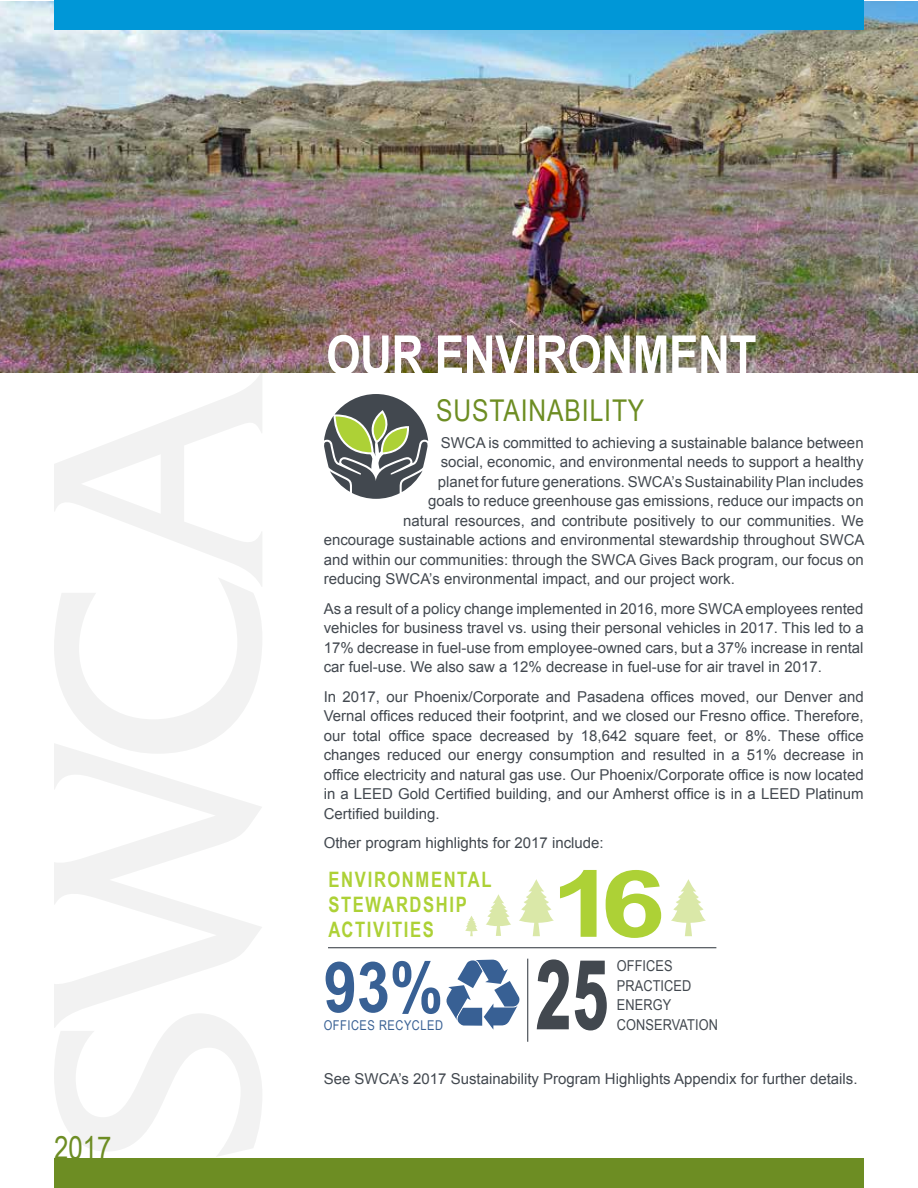
<style>
.page{position:relative;width:918px;height:1188px;background:#fff}
.page>*{position:absolute;margin:0;border:0;box-sizing:border-box;transform-origin:0 0}
.t1{font:700 95.1px "Arial Narrow";color:#42484f;scale:.81 1}
.t2{font:700 93px "Arial";color:#add136;scale:1.25 1}
.t3{font:700 70.2px "Arial";color:#386094;scale:.85 1}
.t4{font:700 54px "Arial Narrow";letter-spacing:-.01em;color:#fff}
.t5{font:31.5px "Arial Narrow";color:#6d8d23}
.t6{font:30px "Arial Narrow";letter-spacing:.03em;color:#6d8d23}
.t7{font:700 21.3px/24.8px "Arial Narrow";letter-spacing:.08em;color:#add136;scale:.95 1}
.t8{font:15px/19.5px "Arial";color:#42484f;text-align:justify}
.t9{font:15px/19.5px "Arial";color:#42484f;scale:.85 1}
.t10{font:13.5px "Arial Narrow";letter-spacing:.04em;color:#386094}
</style>
<div class="page">
<svg style="left:54px;top:754px;width:208px;height:259px"></svg>
<svg style="left:54px;top:1013px;width:208px;height:143px"></svg>
<svg style="left:54px;top:587px;width:208px;height:167px"></svg>
<svg style="left:54px;top:373px;width:208px;height:214px"></svg>
<img style="left:0;top:1px;width:918px;height:372px">
<svg style="left:324px;top:394px;width:104px;height:105px"></svg>
<svg style="left:536px;top:959px;width:71px;height:72px"></svg>
<svg style="left:519px;top:879px;width:35px;height:57px"></svg>
<svg style="left:671px;top:879px;width:35px;height:57px"></svg>
<svg style="left:486px;top:894px;width:25px;height:42px"></svg>
<svg style="left:465px;top:916px;width:13px;height:20px"></svg>
<svg style="left:446px;top:960px;width:74px;height:70px"></svg>
<hr style="left:328px;top:947px;width:388px;height:1px;background:#42484f">
<hr style="left:527px;top:959px;width:1px;height:83px;background:#42484f">
<div style="left:54px;top:1159px;width:810px;height:29px;background:#6d8d23"></div>
<div style="left:54px;top:0;width:810px;height:30px;background:#0097d7"></div>
<h3 class="t5" style="left:54px;top:1125px;width:59px">2017</h3>
<h3 class="t4" style="left:326px;top:314px;width:432px">OUR ENVIRONMENT</h3>
<h3 class="t6" style="left:436px;top:389px;width:210px">SUSTAINABILITY</h3>
<p class="t8" style="left:441px;top:433px;width:424px">SWCA is committed to achieving a sustainable balance between</p>
<p class="t8" style="left:441px;top:452px;width:424px">social, economic, and environmental needs to support a healthy</p>
<p class="t8" style="left:438px;top:472px;width:427px">planet for future generations. SWCA’s Sustainability Plan includes</p>
<p class="t8" style="left:428px;top:491px;width:437px">goals to reduce greenhouse gas emissions, reduce our impacts on</p>
<p class="t8" style="left:403px;top:511px;width:462px">natural resources, and contribute positively to our communities. We</p>
<p class="t8" style="left:324px;top:530px;width:542px">encourage sustainable actions and environmental stewardship throughout SWCA</p>
<p class="t8" style="left:324px;top:550px;width:541px">and within our communities: through the SWCA Gives Back program, our focus on</p>
<p class="t8" style="left:324px;top:569px;width:413px">reducing SWCA’s environmental impact, and our project work.</p>
<p class="t8" style="left:324px;top:599px;width:541px">As a result of a policy change implemented in 2016, more SWCA employees rented vehicles for business travel vs. using their personal vehicles in 2017. This led to a 17% decrease in fuel-use from employee-owned cars, but a 37% increase in rental car fuel-use. We also saw a 12% decrease in fuel-use for air travel in 2017.</p>
<p class="t8" style="left:324px;top:687px;width:541px">In 2017, our Phoenix/Corporate and Pasadena offices moved, our Denver and Vernal offices reduced their footprint, and we closed our Fresno office. Therefore, our total office space decreased by 18,642 square feet, or 8%. These office changes reduced our energy consumption and resulted in a 51% decrease in office electricity and natural gas use. Our Phoenix/Corporate office is now located in a LEED Gold Certified building, and our Amherst office is in a LEED Platinum Certified building.</p>
<p class="t8" style="left:324px;top:833px;width:282px">Other program highlights for 2017 include:</p>
<h3 class="t7" style="left:329px;top:866px;width:173px">ENVIRONMENTAL<br>STEWARDSHIP<br>ACTIVITIES</h3>
<h2 class="t2" style="left:551px;top:842px;width:93px">16</h2>
<h3 class="t3" style="left:324px;top:941px;width:142px">93%</h3>
<p class="t10" style="left:324px;top:1015px;width:121px">OFFICES RECYCLED</p>
<p class="t9" style="left:617px;top:956px;width:89px">OFFICES<br>PRACTICED<br>ENERGY</p>
<h1 class="t1" style="left:536px;top:923px;width:90px">25</h1>
<p class="t9" style="left:617px;top:1015px;width:121px">CONSERVATION</p>
<p class="t8" style="left:324px;top:1069px;width:535px">See SWCA’s 2017 Sustainability Program Highlights Appendix for further details.</p>
</div>
